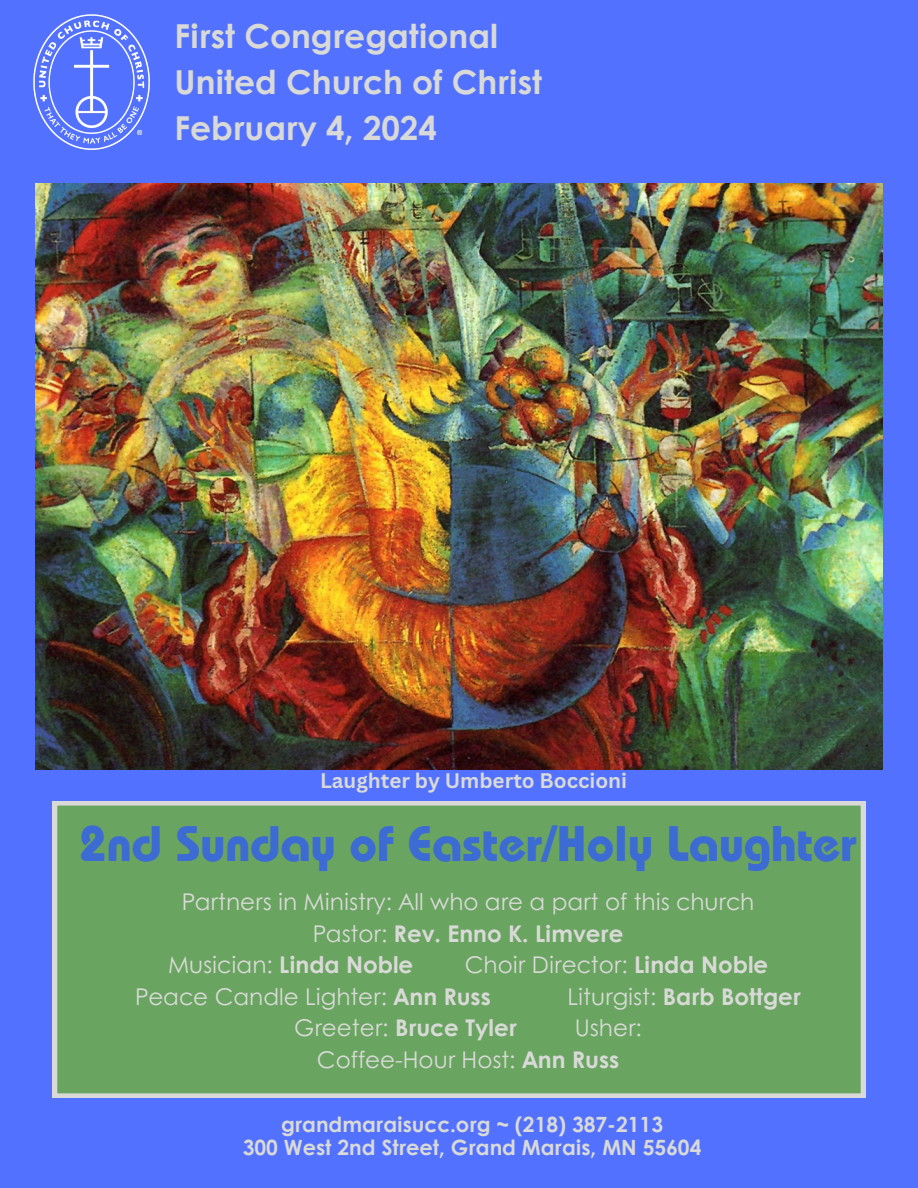
<style>
.page{position:relative;width:918px;height:1188px;background:#5271ff}
.page>*{position:absolute;margin:0;border:0;box-sizing:border-box;transform-origin:0 0}
.t1{font:700 49.65px "Bauhaus Pro";color:#3c6bd3}
.t2{font:700 33px/46.2px "Century Gothic";color:#d9dad7}
.t3{font:23.1px/31.5px "Century Gothic";color:#d9dad7}
.t4{font:700 23.1px "Century Gothic";color:#d9dad7}
.t5{font:700 21px/23.7px "Century Gothic";color:#d9dad7;text-align:center}
.t6{font:700 20.55px "Canva Sans";color:#d9dad7}
.s1{font-weight:400}
.s2{font-weight:700}
</style>
<div class="page">
<img style="left:34px;top:14px;width:116px;height:135px">
<div style="left:53px;top:801px;width:812px;height:297px;background:#6aa461"></div>
<img style="left:35px;top:184px;width:847px;height:586px">
<p class="t2" style="left:175px;top:11px;width:369px">First Congregational<br>United Church of Christ<br>February 4, 2024</p>
<h2 class="t6" style="left:320px;top:767px;width:309px">Laughter by Umberto Boccioni</h2>
<h3 class="t1" style="left:79px;top:826px;width:779px">2nd Sunday of Easter/Holy Laughter</h3>
<h3 class="t3" style="left:182px;top:885px;width:574px">Partners in Ministry: All who are a part of this church</h3>
<h3 class="t4" style="left:313px;top:916px;width:312px"><span class="s1">Pastor:</span> Rev. Enno K. Limvere</h3>
<h3 class="t4" style="left:168px;top:947px;width:247px"><span class="s1">Musician:</span> Linda Noble</h3>
<h3 class="t3" style="left:135px;top:948px;width:634px;text-indent:330px">Choir Director: <span class="s2">Linda Noble<br></span>Peace Candle Lighter: <span class="s2">Ann Russ</span></h3>
<h3 class="t4" style="left:568px;top:979px;width:235px"><span class="s1">Liturgist:</span> Barb Bottger</h3>
<h3 class="t4" style="left:294px;top:1010px;width:224px"><span class="s1">Greeter:</span> Bruce Tyler</h3>
<h3 class="t3" style="left:317px;top:1011px;width:327px;text-indent:258px">Usher:<br>Coffee-Hour Host: <span class="s2">Ann Russ</span></h3>
<p class="t5" style="left:243px;top:1111px;width:460px">grandmaraisucc.org ~ (218) 387-2113<br>300 West 2nd Street, Grand Marais, MN 55604</p>
</div>
